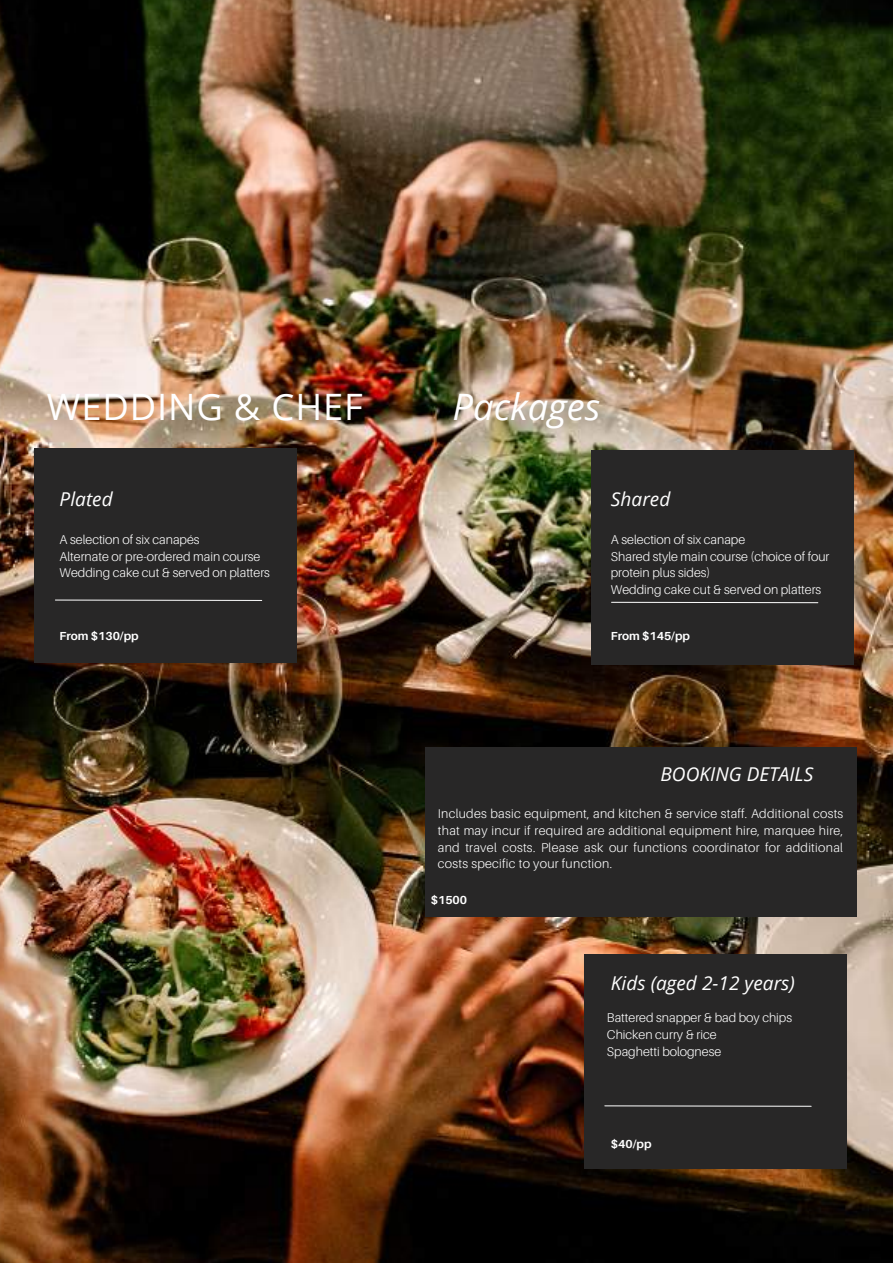
<style>
.page{position:relative;width:893px;height:1264px;background:#fff}
.page>*{position:absolute;margin:0;border:0;box-sizing:border-box;transform-origin:0 0}
.t1{font:36.3px "Open Sans";letter-spacing:.025em;color:#fff}
.t2{font:italic 36.3px "Open Sans";letter-spacing:.005em;color:#fff}
.t3{font:italic 19.05px "Open Sans";color:#fff}
.t4{font:300 12.75px/16.6px "Aileron";color:#fff}
.t5{font:700 11.7px "Aileron";color:#fff}
</style>
<div class="page">
<img style="left:0;top:0;width:892px;height:1262px">
<div style="left:584px;top:954px;width:262px;height:214px;background:#282727"></div>
<hr style="left:604px;top:1105px;width:207px;height:1px;background:#fff">
<div style="left:35px;top:448px;width:262px;height:214px;background:#282727"></div>
<hr style="left:55px;top:599px;width:207px;height:2px;background:#fff">
<div style="left:425px;top:747px;width:431px;height:170px;background:#282727"></div>
<div style="left:590px;top:450px;width:263px;height:214px;background:#282727"></div>
<hr style="left:611px;top:602px;width:206px;height:1px;background:#fff">
<h1 class="t1" style="left:47px;top:381px;width:317px">WEDDING &amp; CHEF</h1>
<h2 class="t3" style="left:60px;top:486px;width:55px">Plated</h2>
<h1 class="t2" style="left:452px;top:381px;width:149px">Packages</h1>
<h2 class="t3" style="left:610px;top:486px;width:61px">Shared</h2>
<p class="t4" style="left:60px;top:531px;width:212px">A selection of six canapés<br>Alternate or pre-ordered main course<br>Wedding cake cut &amp; served on platters</p>
<p class="t4" style="left:610px;top:531px;width:220px">A selection of six canape<br>Shared style main course (choice of four protein plus sides)<br>Wedding cake cut &amp; served on platters</p>
<p class="t5" style="left:60px;top:628px;width:81px">From $130/pp</p>
<p class="t5" style="left:611px;top:628px;width:81px">From $145/pp</p>
<h2 class="t3" style="left:660px;top:760px;width:154px">BOOKING DETAILS</h2>
<p class="t4" style="left:438px;top:805px;width:407px;text-align:justify">Includes basic equipment, and kitchen &amp; service staff. Additional costs that may incur if required are additional equipment hire, marquee hire, and travel costs. Please ask our functions coordinator for additional costs specific to your function.</p>
<p class="t5" style="left:431px;top:892px;width:38px">$1500</p>
<h2 class="t3" style="left:611px;top:969px;width:185px">Kids (aged 2-12 years)</h2>
<p class="t4" style="left:607px;top:1009px;width:187px">Battered snapper &amp; bad boy chips<br>Chicken curry &amp; rice<br>Spaghetti bolognese</p>
<p class="t5" style="left:611px;top:1137px;width:42px">$40/pp</p>
</div>
